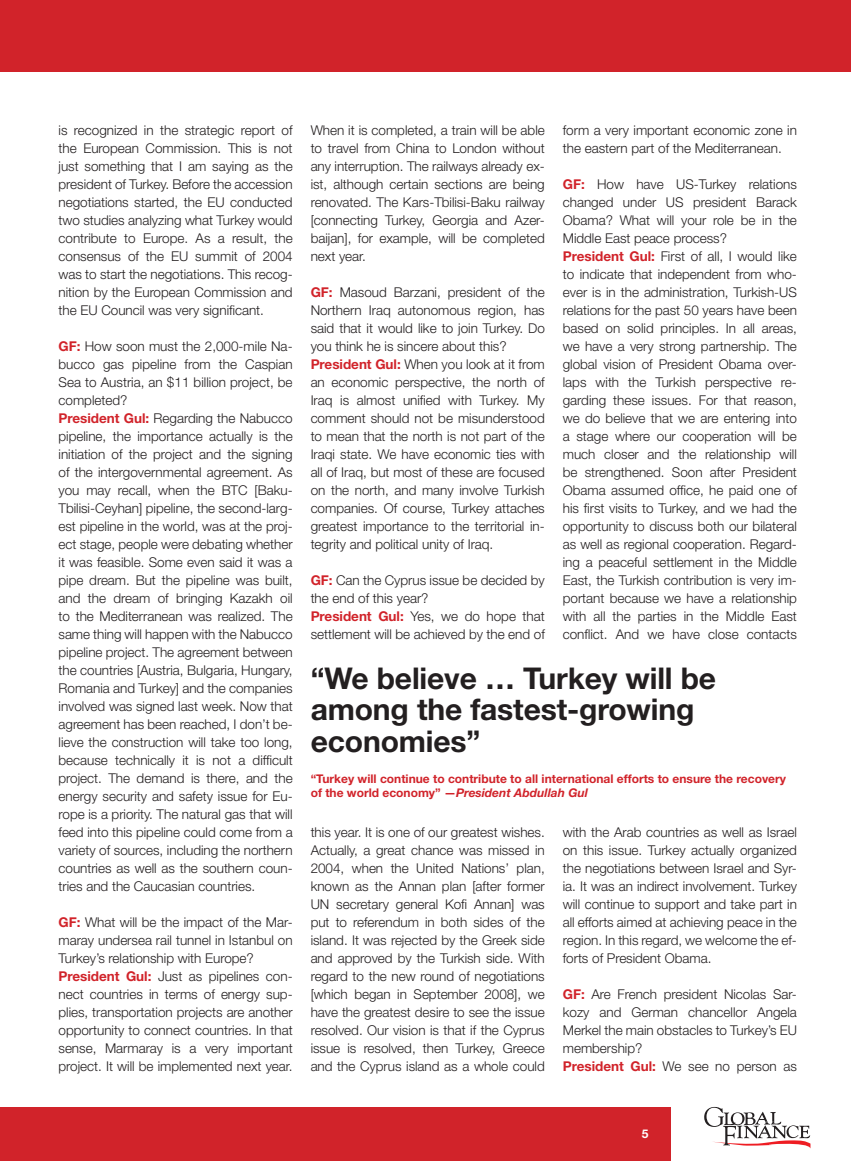
<style>
.page{position:relative;width:851px;height:1161px;background:#fff}
.page>*{position:absolute;margin:0;border:0;box-sizing:border-box;transform-origin:0 0}
.t1{font:700 30px/31.5px "Helvetica Neue LT Std";letter-spacing:-.005em;color:#231f20}
.t2{font:300 13.5px/18px "Helvetica Neue LT Std";color:#231f20}
.t3{font:700 12px/13.5px "Helvetica Neue LT Std";color:#d1232a}
.t4{font:700 12px "Helvetica Neue LT Std";color:#fff}
.s1{font-weight:700;color:#d1232a}
.s2{font-style:italic}
</style>
<div class="page">
<div style="left:0;top:0;width:850px;height:72px;background:#d1232a"></div>
<div style="left:0;top:1107px;width:670px;height:54px;background:#d1232a"></div>
<svg style="left:704px;top:1107px;width:106px;height:41px"></svg>
<p class="t2" style="left:58px;top:121px;width:236px;text-align:justify">is recognized in the strategic report of the European Commission. This is not just something that I am saying as the president of Turkey. Before the accession negotiations started, the EU conducted two studies analyzing what Turkey would contribute to Europe. As a result, the consensus of the EU summit of 2004 was to start the negotiations. This recog&shy;nition by the European Commission and the EU Council was very significant.</p>
<p class="t2" style="left:58px;top:337px;width:236px"><span class="s1">GF:</span> How soon must the 2,000-mile Na&shy;bucco gas pipeline from the Caspian Sea to Austria, an $11 billion project, be completed?<br><span class="s1">President Gul:</span> Regarding the Nabucco pipeline, the importance actually is the initiation of the project and the signing of the intergovernmental agreement. As you may recall, when the BTC [Baku-Tbilisi-Ceyhan] pipeline, the second-larg&shy;est pipeline in the world, was at the proj&shy;ect stage, people were debating whether it was feasible. Some even said it was a pipe dream. But the pipeline was built, and the dream of bringing Kazakh oil to the Mediterranean was realized. The same thing will happen with the Nabucco pipeline project. The agreement between the countries [Austria, Bulgaria, Hungary, Romania and Turkey] and the companies involved was signed last week. Now that agreement has been reached, I don’t be&shy;lieve the construction will take too long, because technically it is not a difficult project. The demand is there, and the energy security and safety issue for Eu&shy;rope is a priority. The natural gas that will feed into this pipeline could come from a variety of sources, including the northern countries as well as the southern coun&shy;tries and the Caucasian countries.</p>
<p class="t2" style="left:58px;top:913px;width:236px"><span class="s1">GF:</span> What will be the impact of the Mar&shy;maray undersea rail tunnel in Istanbul on Turkey’s relationship with Europe?<br><span class="s1">President Gul:</span> Just as pipelines con&shy;nect countries in terms of energy sup&shy;plies, transportation projects are another opportunity to connect countries. In that sense, Marmaray is a very important project. It will be implemented next year.</p>
<p class="t2" style="left:310px;top:121px;width:236px;text-align:justify">When it is completed, a train will be able to travel from China to London without any interruption. The railways already ex&shy;ist, although certain sections are being renovated. The Kars-Tbilisi-Baku railway [connecting Turkey, Georgia and Azer&shy;baijan], for example, will be completed next year.</p>
<p class="t2" style="left:310px;top:283px;width:236px"><span class="s1">GF:</span> Masoud Barzani, president of the Northern Iraq autonomous region, has said that it would like to join Turkey. Do you think he is sincere about this?<br><span class="s1">President Gul:</span> When you look at it from an economic perspective, the north of Iraq is almost unified with Turkey. My comment should not be misunderstood to mean that the north is not part of the Iraqi state. We have economic ties with all of Iraq, but most of these are focused on the north, and many involve Turkish companies. Of course, Turkey attaches greatest importance to the territorial in&shy;tegrity and political unity of Iraq.</p>
<p class="t2" style="left:310px;top:571px;width:236px"><span class="s1">GF:</span> Can the Cyprus issue be decided by the end of this year?<br><span class="s1">President Gul:</span> Yes, we do hope that settlement will be achieved by the end of</p>
<p class="t2" style="left:562px;top:121px;width:236px">form a very important economic zone in the eastern part of the Mediterranean.</p>
<p class="t2" style="left:562px;top:175px;width:236px"><span class="s1">GF:</span> How have US-Turkey relations changed under US president Barack Obama? What will your role be in the Middle East peace process?<br><span class="s1">President Gul:</span> First of all, I would like to indicate that independent from who&shy;ever is in the administration, Turkish-US relations for the past 50 years have been based on solid principles. In all areas, we have a very strong partnership. The global vision of President Obama over&shy;laps with the Turkish perspective re&shy;garding these issues. For that reason, we do believe that we are entering into a stage where our cooperation will be much closer and the relationship will be strengthened. Soon after President Obama assumed office, he paid one of his first visits to Turkey, and we had the opportunity to discuss both our bilateral as well as regional cooperation. Regard&shy;ing a peaceful settlement in the Middle East, the Turkish contribution is very im&shy;portant because we have a relationship with all the parties in the Middle East conflict. And we have close contacts</p>
<h1 class="t1" style="left:310px;top:661px;width:407px">“We believe … Turkey will be among the fastest-growing economies”</h1>
<p class="t3" style="left:310px;top:772px;width:477px">“Turkey will continue to contribute to all international efforts to ensure the recovery of the world economy” —<span class="s2">President Abdullah Gul</span></p>
<p class="t2" style="left:310px;top:823px;width:236px;text-align:justify">this year. It is one of our greatest wishes.<br>Actually, a great chance was missed in 2004, when the United Nations’ plan, known as the Annan plan [after former UN secretary general Kofi Annan] was put to referendum in both sides of the island. It was rejected by the Greek side and approved by the Turkish side. With regard to the new round of negotiations [which began in September 2008], we have the greatest desire to see the issue resolved. Our vision is that if the Cyprus issue is resolved, then Turkey, Greece and the Cyprus island as a whole could</p>
<p class="t2" style="left:562px;top:823px;width:236px;text-align:justify">with the Arab countries as well as Israel on this issue. Turkey actually organized the negotiations between Israel and Syr&shy;ia. It was an indirect involvement. Turkey will continue to support and take part in all efforts aimed at achieving peace in the region. In this regard, we welcome the ef&shy;forts of President Obama.</p>
<p class="t2" style="left:562px;top:985px;width:236px"><span class="s1">GF:</span> Are French president Nicolas Sar&shy;kozy and German chancellor Angela<br>Merkel the main obstacles to Turkey’s EU membership?<br><span class="s1">President Gul:</span> We see no person as</p>
<p class="t4" style="left:641px;top:1126px;width:8px">5</p>
</div>
